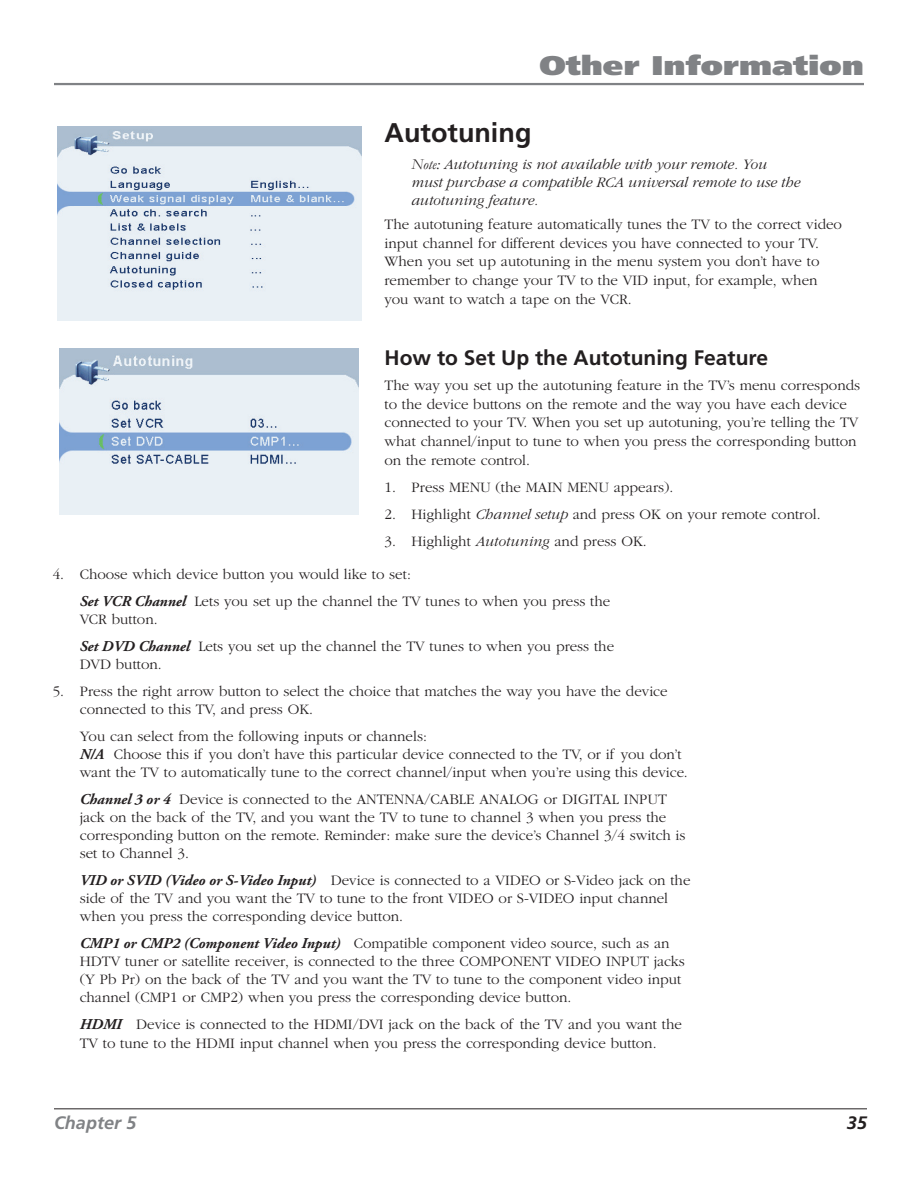
<style>
.page{position:relative;width:918px;height:1188px;background:#fff}
.page>*{position:absolute;margin:0;border:0;box-sizing:border-box;transform-origin:0 0}
.t1{font:900 27px "Frutiger";color:#808285;scale:1.2 1}
.t2{font:700 27px "Frutiger";color:#231f20}
.t3{font:700 21px "Frutiger";color:#231f20}
.t4{font:italic 700 18px "Frutiger";color:#808285}
.t5{font:italic 700 18px "Frutiger";color:#231f20}
.t6{font:300 15px/18px "Garamond";color:#231f20}
.t7{font:italic 300 15px/18px "Garamond";color:#231f20}
.s1{font-weight:400}
.s2{font-style:italic}
.s3{font-family:"Adobe Garamond Pro";font-weight:700;font-style:italic}
</style>
<div class="page">
<hr style="left:54px;top:1108px;width:813px;height:1px;background:#231f20">
<hr style="left:54px;top:83px;width:810px;height:2px;background:#808285">
<img style="left:57px;top:126px;width:304px;height:195px">
<img style="left:60px;top:348px;width:298px;height:167px">
<h1 class="t1" style="left:539px;top:55px;width:272px">Other Information</h1>
<h1 class="t2" style="left:385px;top:122px;width:148px">Autotuning</h1>
<p class="t7" style="left:412px;top:156px;width:391px"><span class="s1">Note:</span> Autotuning is not available with your remote. You must purchase a compatible RCA universal remote to use the autotuning feature.</p>
<p class="t6" style="left:385px;top:216px;width:459px;line-height:18.8px">The autotuning feature automatically tunes the TV to the correct video input channel for different devices you have connected to your TV.<br>When you set up autotuning in the menu system you don’t have to remember to change your TV to the VID input, for example, when you want to watch a tape on the VCR.</p>
<h2 class="t3" style="left:385px;top:349px;width:385px">How to Set Up the Autotuning Feature</h2>
<p class="t6" style="left:385px;top:377px;width:477px;line-height:18.8px">The way you set up the autotuning feature in the TV’s menu corresponds to the device buttons on the remote and the way you have each device connected to your TV. When you set up autotuning, you’re telling the TV what channel/input to tune to when you press the corresponding button on the remote control.</p>
<p class="t6" style="left:385px;top:479px;width:290px">1. Press MENU (the MAIN MENU appears).</p>
<p class="t6" style="left:385px;top:506px;width:438px">2. Highlight <span class="s2">Channel setup</span> and press OK on your remote control.</p>
<p class="t6" style="left:385px;top:533px;width:264px">3. Highlight <span class="s2">Autotuning</span> and press OK.</p>
<p class="t6" style="left:80px;top:562px;width:532px;line-height:27px;text-indent:-27px">4. Choose which device button you would like to set:<br><span class="s3">Set VCR Channel</span> Lets you set up the channel the TV tunes to when you press the</p>
<p class="t6" style="left:80px;top:607px;width:536px;line-height:27px">VCR button.<br><span class="s3">Set DVD Channel</span> Lets you set up the channel the TV tunes to when you press the</p>
<p class="t6" style="left:80px;top:657px;width:84px">DVD button.</p>
<p class="t6" style="left:80px;top:684px;width:589px;text-indent:-27px">5. Press the right arrow button to select the choice that matches the way you have the device connected to this TV, and press OK.</p>
<p class="t6" style="left:80px;top:729px;width:610px">You can select from the following inputs or channels:<br><span class="s3">N/A</span> Choose this if you don’t have this particular device connected to the TV, or if you don’t want the TV to automatically tune to the correct channel/input when you’re using this device.</p>
<p class="t6" style="left:80px;top:792px;width:607px"><span class="s3">Channel 3 or 4</span> Device is connected to the ANTENNA/CABLE ANALOG or DIGITAL INPUT jack on the back of the TV, and you want the TV to tune to channel 3 when you press the corresponding button on the remote. Reminder: make sure the device’s Channel 3/4 switch is set to Channel 3.</p>
<p class="t6" style="left:80px;top:873px;width:612px"><span class="s3">VID or SVID (Video or S-Video Input)</span> Device is connected to a VIDEO or S-Video jack on the side of the TV and you want the TV to tune to the front VIDEO or S-VIDEO input channel when you press the corresponding device button.</p>
<p class="t6" style="left:80px;top:936px;width:607px"><span class="s3">CMP1 or CMP2 (Component Video Input)</span> Compatible component video source, such as an HDTV tuner or satellite receiver, is connected to the three COMPONENT VIDEO INPUT jacks (Y Pb Pr) on the back of the TV and you want the TV to tune to the component video input channel (CMP1 or CMP2) when you press the corresponding device button.</p>
<p class="t6" style="left:80px;top:1016px;width:604px;line-height:18.8px"><span class="s3">HDMI</span> Device is connected to the HDMI/DVI jack on the back of the TV and you want the<br>TV to tune to the HDMI input channel when you press the corresponding device button.</p>
<p class="t4" style="left:54px;top:1116px;width:84px">Chapter 5</p>
<p class="t5" style="left:847px;top:1116px;width:22px">35</p>
</div>
